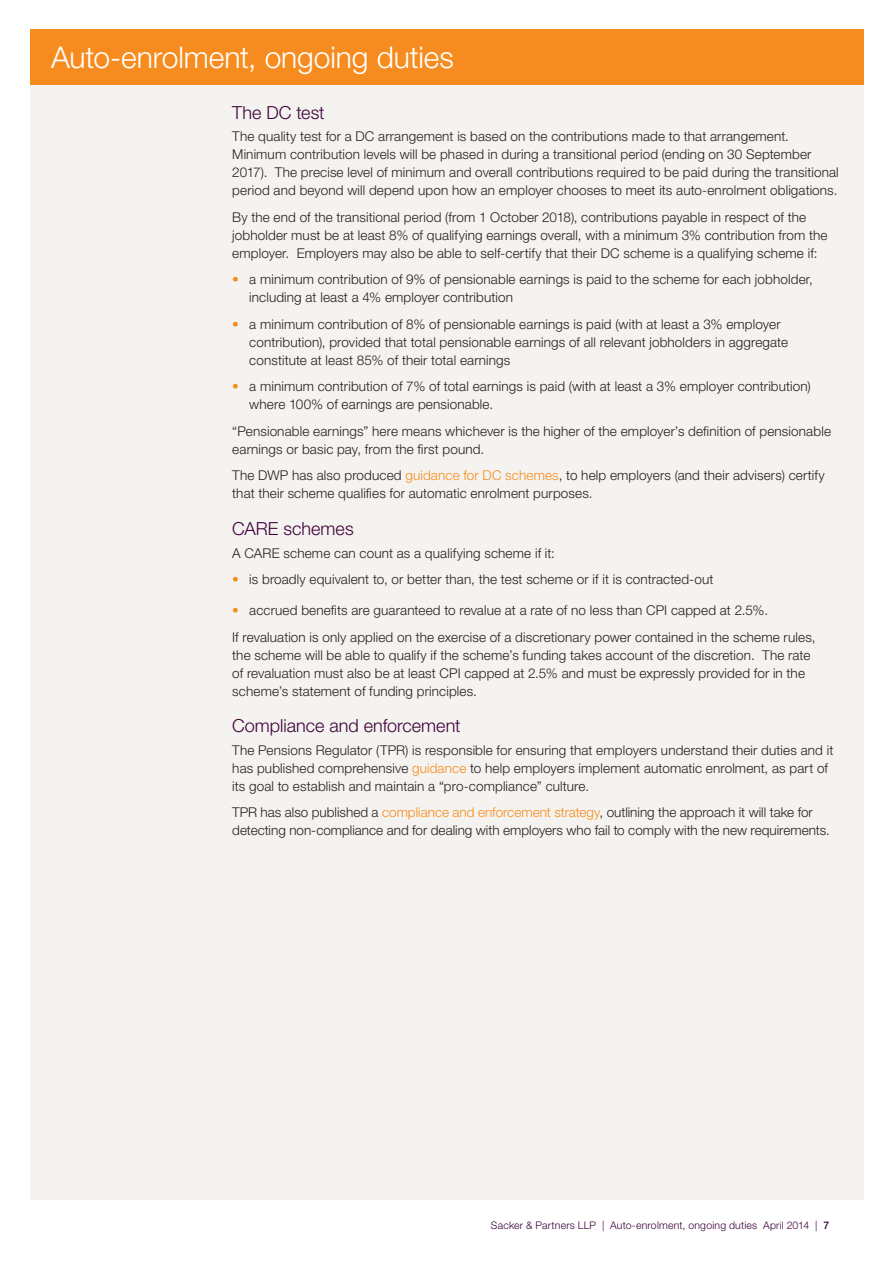
<style>
.page{position:relative;width:893px;height:1263px;background:#fff}
.page>*{position:absolute;margin:0;border:0;box-sizing:border-box;transform-origin:0 0}
.t1{font:300 30px "Helvetica Neue LT Std";letter-spacing:-.005em;color:#fff}
.t2{font:300 18px "Helvetica Neue LT Std";color:#3d003b}
.t3{font:300 13.5px/18px "Helvetica Neue LT Std";letter-spacing:.01em;color:#231f20}
.t4{font:300 10.5px "Helvetica Neue LT Std";letter-spacing:.02em;color:#3d003b}
.s1{color:#f68c1f}
.s2{font-weight:500}
</style>
<div class="page">
<div style="left:30px;top:85px;width:833px;height:1115px;background:#f5f3ef"></div>
<div style="left:30px;top:30px;width:833px;height:55px;background:#f68c1f"></div>
<h1 class="t1" style="left:51px;top:39px;width:404px">Auto-enrolment, ongoing duties</h1>
<h2 class="t2" style="left:232px;top:102px;width:94px">The DC test</h2>
<p class="t3" style="left:232px;top:127px;width:608px">The quality test for a DC arrangement is based on the contributions made to that arrangement.<br>Minimum contribution levels will be phased in during a transitional period (ending on 30 September 2017). The precise level of minimum and overall contributions required to be paid during the transitional period and beyond will depend upon how an employer chooses to meet its auto-enrolment obligations.</p>
<p class="t3" style="left:232px;top:208px;width:597px">By the end of the transitional period (from 1 October 2018), contributions payable in respect of the jobholder must be at least 8% of qualifying earnings overall, with a minimum 3% contribution from the employer. Employers may also be able to self-certify that their DC scheme is a qualifying scheme if:</p>
<p class="t3" style="left:249px;top:270px;width:565px;text-indent:-17px"><span class="s1">•</span> a minimum contribution of 9% of pensionable earnings is paid to the scheme for each jobholder, including at least a 4% employer contribution</p>
<p class="t3" style="left:249px;top:315px;width:540px;text-indent:-17px"><span class="s1">•</span> a minimum contribution of 8% of pensionable earnings is paid (with at least a 3% employer contribution), provided that total pensionable earnings of all relevant jobholders in aggregate constitute at least 85% of their total earnings</p>
<p class="t3" style="left:249px;top:377px;width:563px;text-indent:-17px"><span class="s1">•</span> a minimum contribution of 7% of total earnings is paid (with at least a 3% employer contribution) where 100% of earnings are pensionable.</p>
<p class="t3" style="left:232px;top:422px;width:600px">“Pensionable earnings” here means whichever is the higher of the employer’s definition of pensionable earnings or basic pay, from the first pound.</p>
<p class="t3" style="left:232px;top:466px;width:594px">The DWP has also produced <span class="s1">guidance for DC schemes</span>, to help employers (and their advisers) certify that their scheme qualifies for automatic enrolment purposes.</p>
<h2 class="t2" style="left:232px;top:518px;width:123px">CARE schemes</h2>
<p class="t3" style="left:232px;top:543px;width:324px">A CARE scheme can count as a qualifying scheme if it:</p>
<p class="t3" style="left:232px;top:570px;width:483px"><span class="s1">•</span> is broadly equivalent to, or better than, the test scheme or if it is contracted-out</p>
<p class="t3" style="left:232px;top:597px;width:585px;line-height:26.5px"><span class="s1">•</span> accrued benefits are guaranteed to revalue at a rate of no less than CPI capped at 2.5%.<br>If revaluation is only applied on the exercise of a discretionary power contained in the scheme rules,</p>
<p class="t3" style="left:232px;top:645px;width:580px">the scheme will be able to qualify if the scheme’s funding takes account of the discretion. The rate of revaluation must also be at least CPI capped at 2.5% and must be expressly provided for in the scheme’s statement of funding principles.</p>
<h2 class="t2" style="left:232px;top:715px;width:230px">Compliance and enforcement</h2>
<p class="t3" style="left:232px;top:740px;width:603px">The Pensions Regulator (TPR) is responsible for ensuring that employers understand their duties and it has published comprehensive <span class="s1">guidance</span> to help employers implement automatic enrolment, as part of its goal to establish and maintain a “pro-compliance” culture.</p>
<p class="t3" style="left:232px;top:803px;width:599px">TPR has also published a <span class="s1">compliance and enforcement strategy</span>, outlining the approach it will take for detecting non-compliance and for dealing with employers who fail to comply with the new requirements.</p>
<p class="t4" style="left:491px;top:1219px;width:340px">Sacker &amp; Partners LLP | Auto-enrolment, ongoing duties April 2014 | <span class="s2">7</span></p>
</div>
